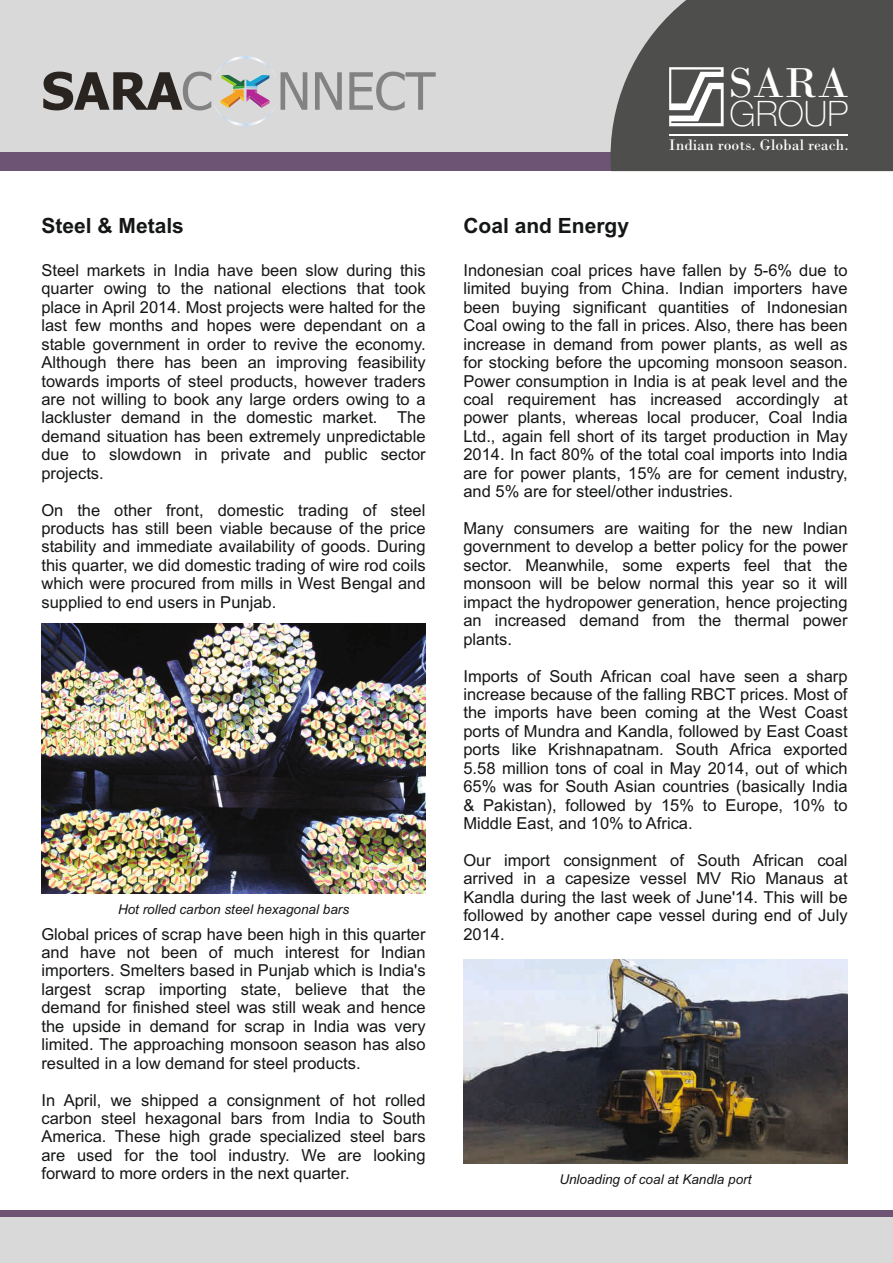
<style>
.page{position:relative;width:893px;height:1263px;background:#fff}
.page>*{position:absolute;margin:0;border:0;box-sizing:border-box;transform-origin:0 0}
.t1{font:700 51.6px "Tahoma";color:#2a2420}
.t2{font:51.6px "Tahoma";color:#818281}
.t3{font:44.1px "Bodoni";color:#fff}
.t4{font:100 35.1px "Helvetica Neue";color:#fff}
.t5{font:700 21px "Arial";color:#151616}
.t6{font:16.5px/18.5px "Arial";color:#151616;text-align:justify}
.t7{font:16.05px "Bodoni";color:#fff}
.t8{font:italic 13.5px "Arial";color:#151616}
.s1{font-weight:400;color:#818281}
</style>
<div class="page">
<div style="left:0;top:0;width:891px;height:160px;background:#d9d9da"></div>
<div style="left:0;top:153px;width:746px;height:18px;background:#6e5474"></div>
<svg style="left:610px;top:0;width:283px;height:171px;fill:#4e4e4d"></svg>
<svg style="left:215px;top:56px;width:60px;height:70px"></svg>
<hr style="left:669px;top:134px;width:179px;height:1px;background:#fff">
<svg style="left:669px;top:67px;width:55px;height:59px"></svg>
<div style="left:0;top:1215px;width:893px;height:48px;background:#d9d9da"></div>
<div style="left:0;top:1210px;width:893px;height:7px;background:#6e5474"></div>
<img style="left:41px;top:623px;width:385px;height:270px">
<img style="left:463px;top:959px;width:385px;height:205px">
<h1 class="t1" style="left:41px;top:70px;width:172px">SARA <span class="s1">C</span></h1>
<h1 class="t2" style="left:277px;top:70px;width:160px">NNECT</h1>
<h2 class="t3" style="left:729px;top:68px;width:121px">SARA</h2>
<h3 class="t4" style="left:730px;top:94px;width:120px">GROUP</h3>
<p class="t7" style="left:669px;top:139px;width:181px">Indian roots. Global reach.</p>
<p class="t5" style="left:41px;top:218px;width:144px">Steel &amp; Metals</p>
<p class="t6" style="left:41px;top:262px;width:386px">Steel markets in India have been slow during this quarter owing to the national elections that took place in April 2014. Most projects were halted for the last few months and hopes were dependant on a stable government in order to revive the economy.<br>Although there has been an improving feasibility towards imports of steel products, however traders are not willing to book any large orders owing to a lackluster demand in the domestic market. The demand situation has been extremely unpredictable due to slowdown in private and public sector projects.</p>
<p class="t6" style="left:41px;top:502px;width:386px">On the other front, domestic trading of steel products has still been viable because of the price stability and immediate availability of goods. During this quarter, we did domestic trading of wire rod coils which were procured from mills in West Bengal and supplied to end users in Punjab.</p>
<p class="t8" style="left:118px;top:904px;width:233px">Hot rolled carbon steel hexagonal bars</p>
<p class="t6" style="left:41px;top:926px;width:386px">Global prices of scrap have been high in this quarter and have not been of much interest for Indian importers. Smelters based in Punjab which is India's largest scrap importing state, believe that the demand for finished steel was still weak and hence the upside in demand for scrap in India was very limited. The approaching monsoon season has also resulted in a low demand for steel products.</p>
<p class="t6" style="left:41px;top:1092px;width:386px">In April, we shipped a consignment of hot rolled carbon steel hexagonal bars from India to South America. These high grade specialized steel bars are used for the tool industry. We are looking forward to more orders in the next quarter.</p>
<p class="t5" style="left:463px;top:218px;width:167px">Coal and Energy</p>
<p class="t6" style="left:463px;top:262px;width:386px">Indonesian coal prices have fallen by 5-6% due to limited buying from China. Indian importers have been buying significant quantities of Indonesian Coal owing to the fall in prices. Also, there has been increase in demand from power plants, as well as for stocking before the upcoming monsoon season.<br>Power consumption in India is at peak level and the coal requirement has increased accordingly at power plants, whereas local producer, Coal India Ltd., again fell short of its target production in May 2014. In fact 80% of the total coal imports into India are for power plants, 15% are for cement industry, and 5% are for steel/other industries.</p>
<p class="t6" style="left:463px;top:520px;width:386px">Many consumers are waiting for the new Indian government to develop a better policy for the power sector. Meanwhile, some experts feel that the monsoon will be below normal this year so it will impact the hydropower generation, hence projecting an increased demand from the thermal power plants.</p>
<p class="t6" style="left:463px;top:668px;width:386px">Imports of South African coal have seen a sharp increase because of the falling RBCT prices. Most of the imports have been coming at the West Coast ports of Mundra and Kandla, followed by East Coast ports like Krishnapatnam. South Africa exported 5.58 million tons of coal in May 2014, out of which 65% was for South Asian countries (basically India &amp; Pakistan), followed by 15% to Europe, 10% to Middle East, and 10% to Africa.</p>
<p class="t6" style="left:463px;top:852px;width:386px">Our import consignment of South African coal arrived in a capesize vessel MV Rio Manaus at Kandla during the last week of June'14. This will be followed by another cape vessel during end of July 2014.</p>
<p class="t8" style="left:559px;top:1174px;width:194px">Unloading of coal at Kandla port</p>
</div>
